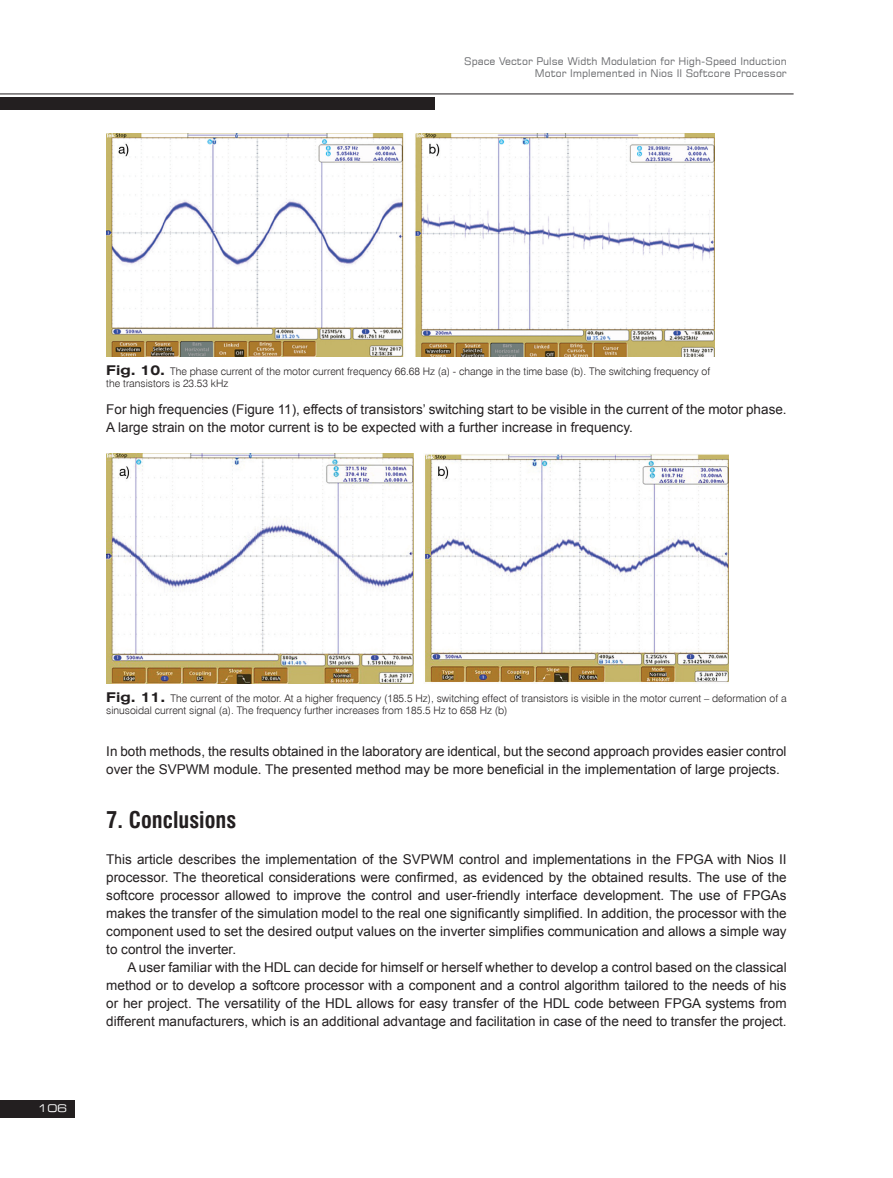
<style>
.page{position:relative;width:893px;height:1178px;background:#fff}
.page>*{position:absolute;margin:0;border:0;box-sizing:border-box;transform-origin:0 0}
._1__Sub-title{font:700 22.5px "Swis 721 Cn EU";color:#231f20}
.TEKST{font:13.5px/18px "Arial";color:#231f20}
.TEKST_2{font:13.5px/18px "Arial";color:#231f20;text-align:justify}
.Fig__1__text{font:10.5px/12.6px "Swis 721 Lt EU";color:#231f20}
.t1{font:10.5px/12.6px "Square 721 EU";color:#6c6d70;text-align:right}
.t2{font:10.5px "Square 721 Ex EU";color:#fff}
.s1{font-family:"Swis 721 Ex EU";font-weight:700;font-size:13.5px}
</style>
<div class="page">
<div style="left:0;top:97px;width:435px;height:12px;background:#231f20"></div>
<div style="left:0;top:1100px;width:75px;height:17px;background:#231f20"></div>
<hr style="left:0;top:94px;width:794px;height:1px;background:#231f20">
<img style="left:106px;top:134px;width:608px;height:222px">
<img style="left:106px;top:453px;width:622px;height:231px">
<p class="t1" style="left:464px;top:54px;width:324px">Space Vector Pulse Width Modulation for High-Speed Induction<br>Motor Implemented in Nios II Softcore Processor</p>
<p class="Fig__1__text" style="left:106px;top:365px;width:605px"><span class="s1">Fig. 10.</span> The phase current of the motor current frequency 66.68 Hz (a) - change in the time base (b). The switching frequency of the transistors is 23.53 kHz</p>
<p class="TEKST" style="left:106px;top:400px;width:682px">For high frequencies (Figure 11), effects of transistors’ switching start to be visible in the current of the motor phase.<br>A large strain on the motor current is to be expected with a further increase in frequency.</p>
<p class="t2" style="left:37px;top:1102px;width:31px">106</p>
<p class="Fig__1__text" style="left:106px;top:692px;width:682px"><span class="s1">Fig. 11.</span> The current of the motor. At a higher frequency (185.5 Hz), switching effect of transistors is visible in the motor current – deformation of a sinusoidal current signal (a). The frequency further increases from 185.5 Hz to 658 Hz (b)</p>
<p class="TEKST" style="left:106px;top:742px;width:682px">In both methods, the results obtained in the laboratory are identical, but the second approach provides easier control over the SVPWM module. The presented method may be more beneficial in the implementation of large projects.</p>
<p class="_1__Sub-title" style="left:106px;top:806px;width:131px">7. Conclusions</p>
<p class="TEKST" style="left:106px;top:850px;width:682px;text-align:justify">This article describes the implementation of the SVPWM control and implementations in the FPGA with Nios II processor. The theoretical considerations were confirmed, as evidenced by the obtained results. The use of the softcore processor allowed to improve the control and user-friendly interface development. The use of FPGAs makes the transfer of the simulation model to the real one significantly simplified. In addition, the processor with the component used to set the desired output values on the inverter simplifies communication and allows a simple way to control the inverter.</p>
<p class="TEKST_2" style="left:106px;top:958px;width:682px;text-indent:21px">A user familiar with the HDL can decide for himself or herself whether to develop a control based on the classical method or to develop a softcore processor with a component and a control algorithm tailored to the needs of his or her project. The versatility of the HDL allows for easy transfer of the HDL code between FPGA systems from different manufacturers, which is an additional advantage and facilitation in case of the need to transfer the project.</p>
</div>
